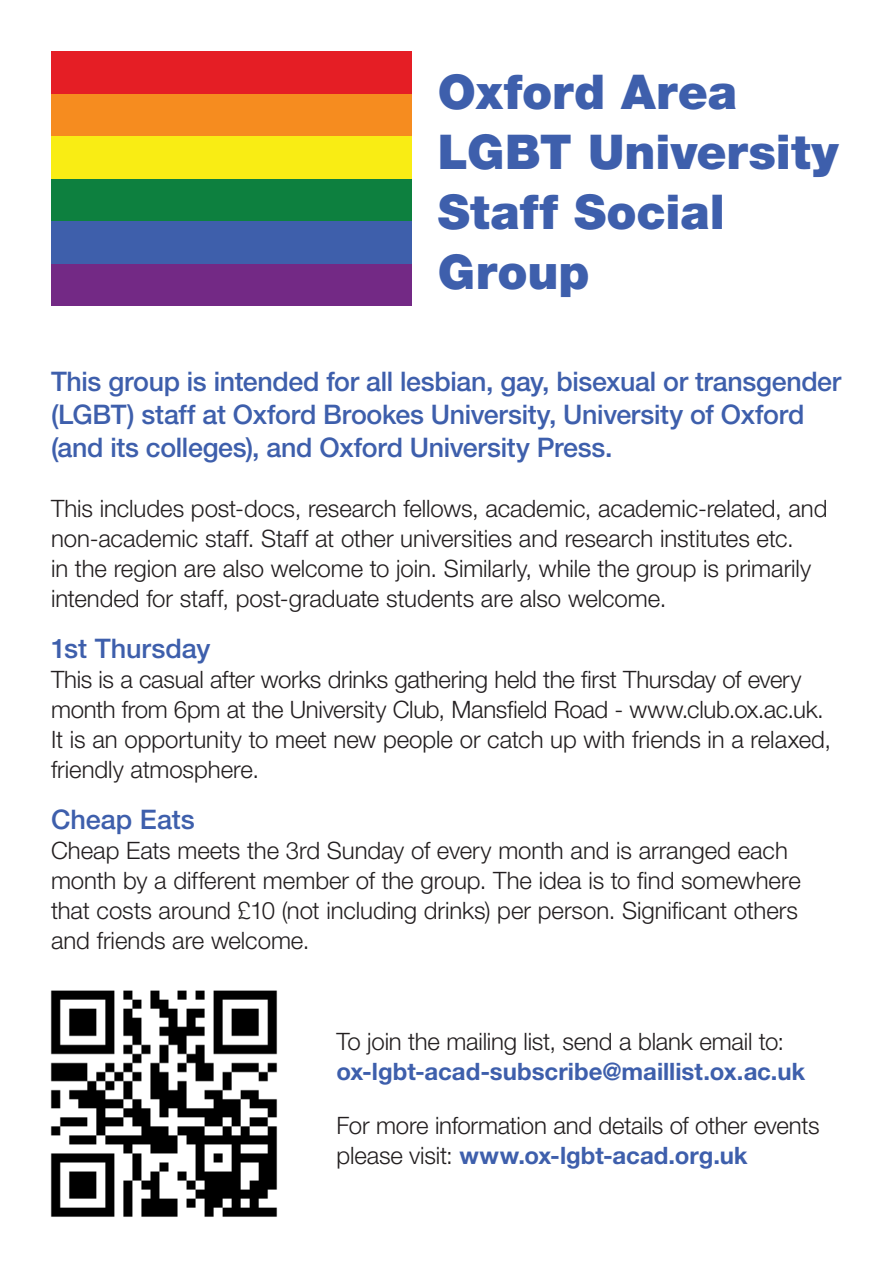
<style>
.page{position:relative;width:893px;height:1263px;background:#fff}
.page>*{position:absolute;margin:0;border:0;box-sizing:border-box;transform-origin:0 0}
.t1{font:900 48px/60px "Helvetica Neue";color:#3e5fac}
.t2{font:500 27px/33px "Helvetica Neue";letter-spacing:-.01em;color:#3e5fac}
.t3{font:300 24px/30px "Helvetica Neue";letter-spacing:-.005em;color:#231f20}
.t4{font:700 24px/30px "Helvetica Neue";color:#3e5fac}
.s1{font-weight:300;color:#231f20}
.s2{font-weight:700;color:#3e5fac}
</style>
<div class="page">
<div style="left:51px;top:51px;width:361px;height:255px;background:#732985"></div>
<div style="left:51px;top:51px;width:361px;height:212px;background:#3e5fab"></div>
<div style="left:51px;top:51px;width:361px;height:170px;background:#0d803f"></div>
<div style="left:51px;top:51px;width:361px;height:127px;background:#f9ed14"></div>
<div style="left:51px;top:51px;width:361px;height:85px;background:#f68c1f"></div>
<div style="left:51px;top:51px;width:361px;height:42px;background:#e51e25"></div>
<img style="left:50px;top:990px;width:228px;height:227px">
<p class="t1" style="left:438px;top:62px;width:301px">Oxford Area</p>
<p class="t1" style="left:438px;top:122px;width:402px">LGBT University<br>Staff Social<br>Group</p>
<p class="t2" style="left:51px;top:365px;width:792px">This group is intended for all lesbian, gay, bisexual or transgender (LGBT) staff at Oxford Brookes University, University of Oxford (and its colleges), and Oxford University Press.</p>
<p class="t3" style="left:51px;top:493px;width:778px">This includes post-docs, research fellows, academic, academic-related, and non-academic staff. Staff at other universities and research institutes etc.<br>in the region are also welcome to join. Similarly, while the group is primarily intended for staff, post-graduate students are also welcome.</p>
<p class="t2" style="left:51px;top:632px;width:161px">1st Thursday</p>
<p class="t3" style="left:51px;top:664px;width:782px">This is a casual after works drinks gathering held the first Thursday of every month from 6pm at the University Club, Mansfield Road - www.club.ox.ac.uk.<br>It is an opportunity to meet new people or catch up with friends in a relaxed, friendly atmosphere.</p>
<p class="t2" style="left:51px;top:803px;width:145px">Cheap Eats</p>
<p class="t3" style="left:51px;top:835px;width:751px">Cheap Eats meets the 3rd Sunday of every month and is arranged each month by a different member of the group. The idea is to find somewhere that costs around £10 (not including drinks) per person. Significant others and friends are welcome.</p>
<p class="t4" style="left:336px;top:1026px;width:470px"><span class="s1">To join the mailing list, send a blank email to: </span>ox-lgbt-acad-subscribe@maillist.ox.ac.uk</p>
<p class="t3" style="left:336px;top:1110px;width:485px">For more information and details of other events please visit: <span class="s2">www.ox-lgbt-acad.org.uk</span></p>
</div>
